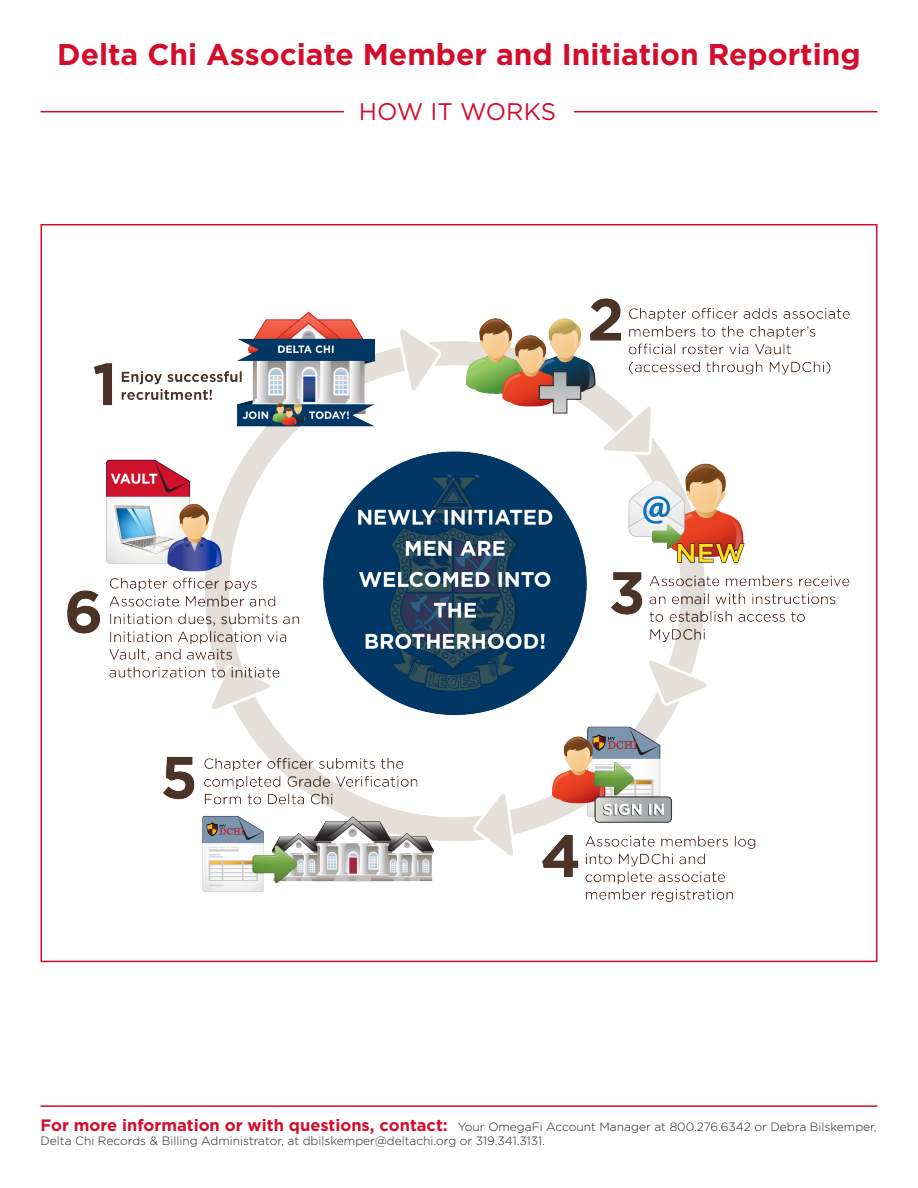
<style>
.page{position:relative;width:918px;height:1188px;background:#fff}
.page>*{position:absolute;margin:0;border:0;box-sizing:border-box;transform-origin:0 0}
.t1{font:700 30px "Gotham";color:#d30d2b}
.t2{font:24px "Gotham";color:#d30d2b}
.t3{font:300 12px/14.4px "Gotham";color:#231f20}
.s1{font-weight:700;font-size:16.5px;color:#d30d2b}
</style>
<div class="page">
<img style="left:67px;top:298px;width:783px;height:603px">
<hr style="left:40px;top:111px;width:838px;height:1px;background:#d30d2b">
<div style="left:344px;top:105px;width:230px;height:10px;background:#fff"></div>
<hr style="left:40px;top:1105px;width:838px;height:2px;background:#d30d2b">
<h1 class="t1" style="left:57px;top:37px;width:805px">Delta Chi Associate Member and Initiation Reporting</h1>
<h2 class="t2" style="left:359px;top:99px;width:199px">HOW IT WORKS</h2>
<p class="t3" style="left:40px;top:1119px;width:838px"><span class="s1">For more information or with questions, contact:</span> Your OmegaFi Account Manager at 800.276.6342 or Debra Bilskemper,<br>Delta Chi Records &amp; Billing Administrator, at dbilskemper@deltachi.org or 319.341.3131.</p>
</div>
